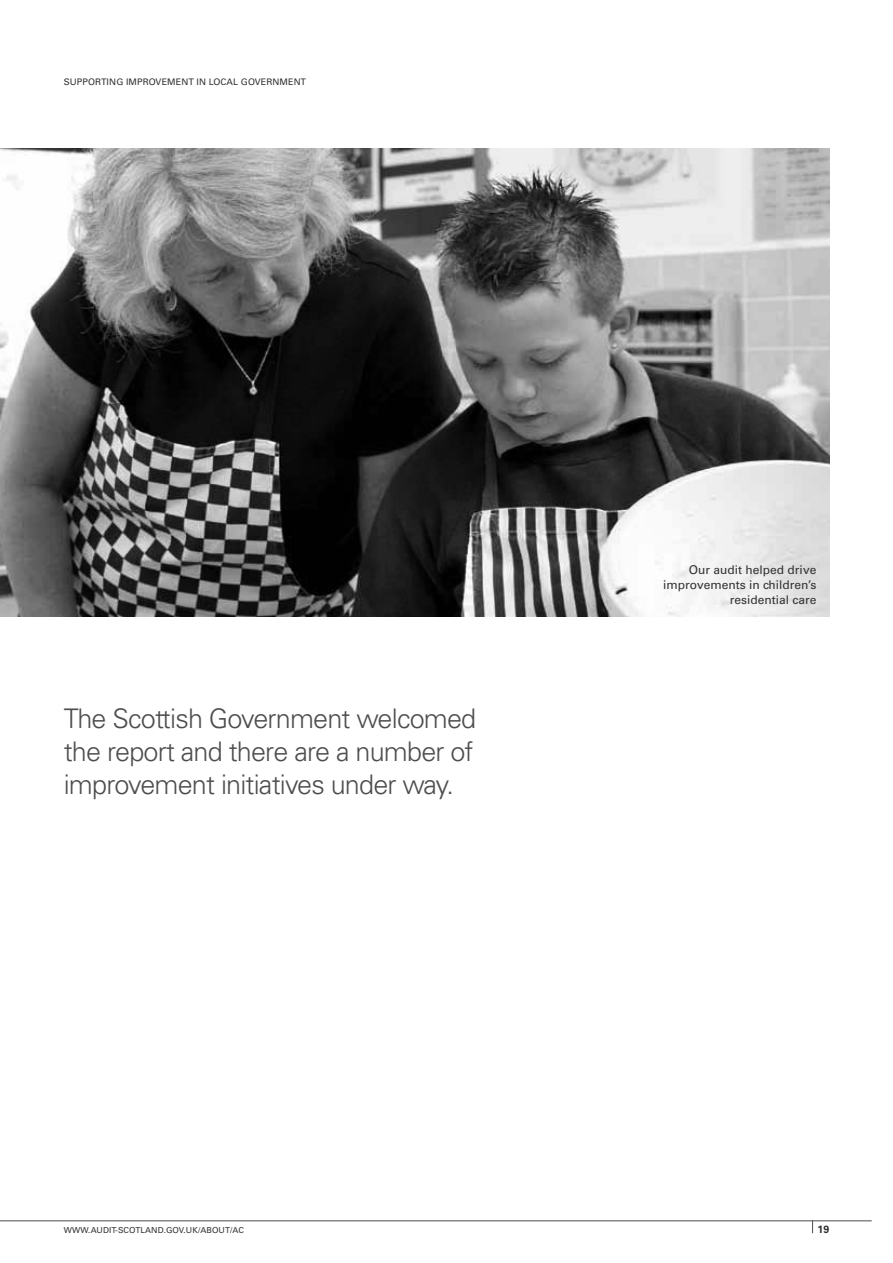
<style>
.page{position:relative;width:893px;height:1263px;background:#fff}
.page>*{position:absolute;margin:0;border:0;box-sizing:border-box;transform-origin:0 0}
.PULL_QUOTE{font:300 27px/33px "Univers LT";letter-spacing:-.03em;color:#4d4d4d;text-align:justify}
.new_caption{font:12px/15px "Univers LT";color:#313131;text-align:right}
.t1{font:700 10.5px "Univers LT";color:#313131}
.t2{font:9px "Univers LT";letter-spacing:.01em;color:#313131}
.t3{font:8.25px "Univers LT";letter-spacing:.01em;color:#313131}
</style>
<div class="page">
<svg style="left:812px;top:1221px;width:1px;height:12px"></svg>
<hr style="left:0;top:1220px;width:872px;height:1px;background:#4d4d4d">
<img style="left:0;top:149px;width:829px;height:468px">
<p class="t2" style="left:64px;top:77px;width:244px">SUPPORTING IMPROVEMENT IN LOCAL GOVERNMENT</p>
<p class="PULL_QUOTE" style="left:64px;top:702px;width:414px">The Scottish Government welcomed the report and there are a number of improvement initiatives under way.</p>
<p class="t3" style="left:64px;top:1225px;width:182px">WWW.AUDIT-SCOTLAND.GOV.UK/ABOUT/AC</p>
<p class="new_caption" style="left:663px;top:562px;width:155px">Our audit helped drive improvements in children’s residential care</p>
<p class="t1" style="left:818px;top:1223px;width:13px">19</p>
</div>
